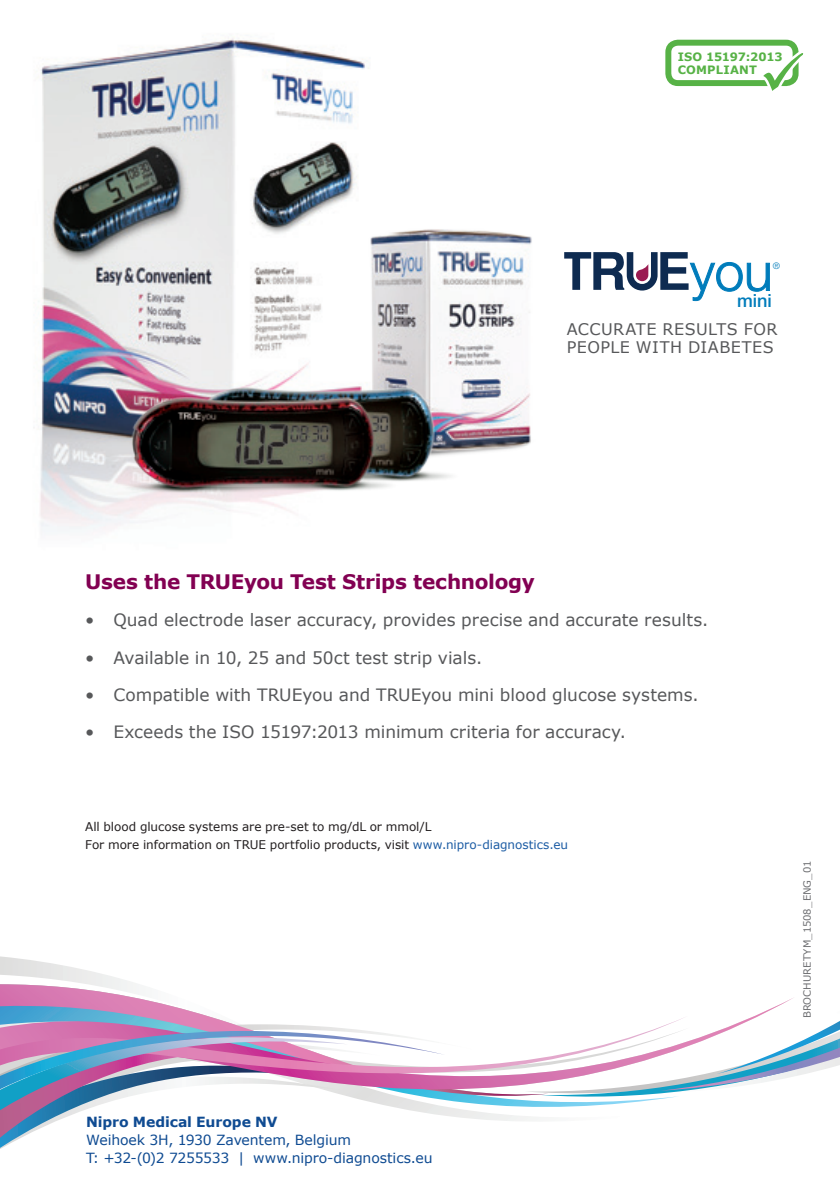
<style>
.page{position:relative;width:840px;height:1191px;background:#fff}
.page>*{position:absolute;margin:0;border:0;box-sizing:border-box;transform-origin:0 0}
.t1{font:300 52.8px "Helvetica Neue LT Pro";color:#007cbb}
.t2{font:700 20px "Verdana";letter-spacing:-.015em;color:#820052}
.t3{font:500 18.2px "Helvetica Neue LT Pro";color:#007cbb}
.t4{font:17px "Verdana";color:#57585a}
.t5{font:16px/18px "Verdana";letter-spacing:.025em;color:#57585a}
.t6{font:14px/18px "Verdana";letter-spacing:-.01em;color:#0f4b92}
.t7{font:700 14px "Verdana";letter-spacing:-.005em;color:#0f4b92}
.t8{font:12px/18px "Verdana";color:#231f20}
.t9{font:700 11.6px/12.8px "Verdana";letter-spacing:.01em;color:#57b246}
.t10{font:10px "Verdana";color:#6c6d70}
.t11{font:300 9px "Helvetica Neue LT Pro";color:#007cbb}
.s1{color:#1c5ca4}
</style>
<div class="page">
<img style="left:38px;top:38px;width:331px;height:494px">
<svg style="left:0;top:956px;width:839px;height:193px"></svg>
<svg style="left:564px;top:252px;width:205px;height:49px"></svg>
<img style="left:354px;top:218px;width:178px;height:236px">
<img style="left:105px;top:359px;width:355px;height:173px">
<div style="left:665px;top:40px;width:133px;height:46px;border:6px solid #57b246;border-radius:10px"></div>
<svg style="left:756px;top:47px;width:48px;height:44px"></svg>
<p class="t9" style="left:677px;top:50px;width:107px">ISO 15197:2013<br>COMPLIANT</p>
<h1 class="t1" style="left:689px;top:239px;width:84px">you</h1>
<p class="t11" style="left:772px;top:260px;width:9px">®</p>
<p class="t3" style="left:736px;top:290px;width:36px">mini</p>
<p class="t5" style="left:566px;top:319px;width:212px">ACCURATE RESULTS FOR<br>PEOPLE WITH DIABETES</p>
<p class="t2" style="left:85px;top:567px;width:451px">Uses the TRUEyou Test Strips technology</p>
<p class="t4" style="left:85px;top:608px;width:624px">• Quad electrode laser accuracy, provides precise and accurate results.</p>
<p class="t4" style="left:85px;top:646px;width:398px">• Available in 10, 25 and 50ct test strip vials.</p>
<p class="t4" style="left:85px;top:683px;width:615px">• Compatible with TRUEyou and TRUEyou mini blood glucose systems.</p>
<p class="t4" style="left:85px;top:720px;width:542px">• Exceeds the ISO 15197:2013 minimum criteria for accuracy.</p>
<p class="t8" style="left:85px;top:817px;width:484px">All blood glucose systems are pre-set to mg/dL or mmol/L<br>For more information on TRUE portfolio products, visit <span class="s1">www.nipro-diagnostics.eu</span></p>
<p class="t7" style="left:86px;top:1111px;width:193px">Nipro Medical Europe NV</p>
<p class="t6" style="left:86px;top:1130px;width:348px">Weihoek 3H, 1930 Zaventem, Belgium<br>T: +32-(0)2 7255533 | www.nipro-diagnostics.eu</p>
<p class="t10" style="left:799px;top:1018px;width:159px;rotate:-90deg">BROCHURETYM_1508_ENG_01</p>
</div>
